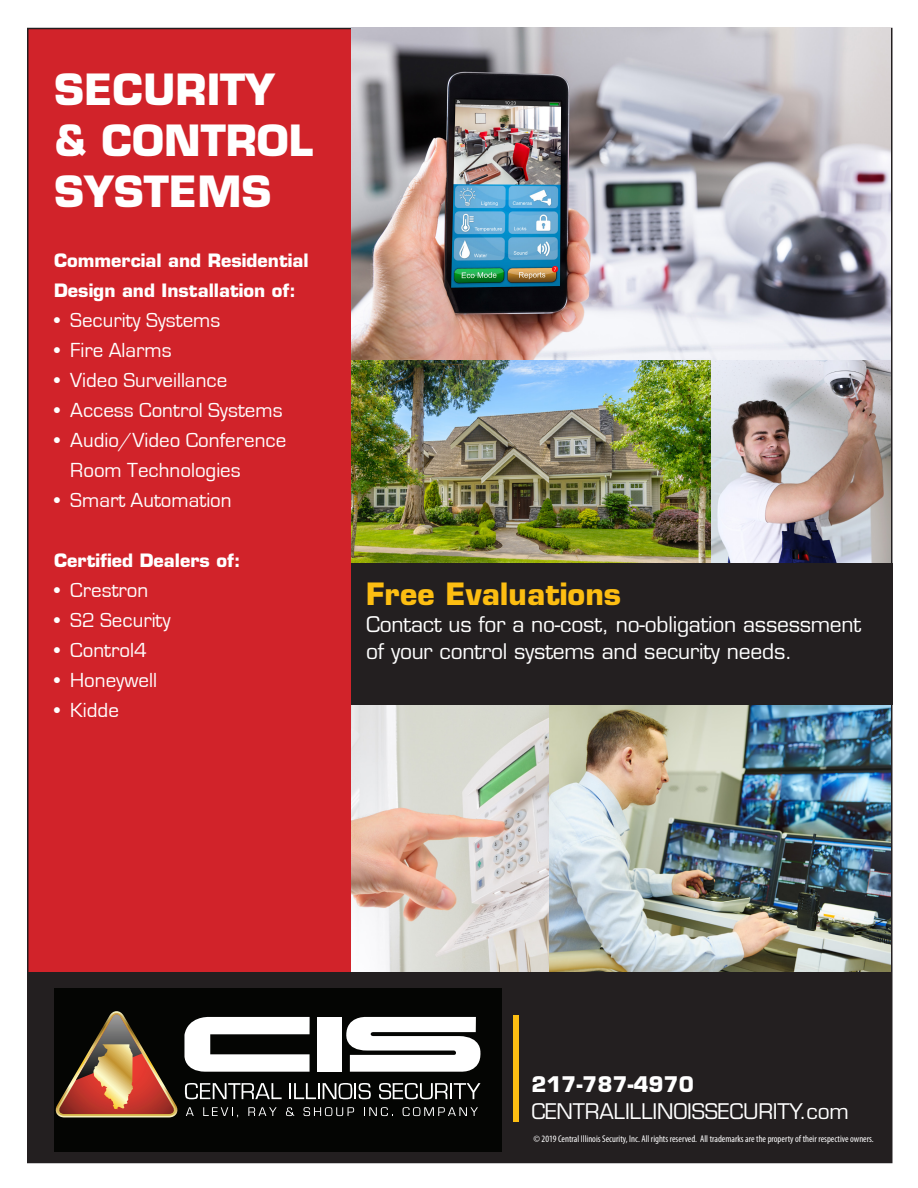
<style>
.page{position:relative;width:918px;height:1188px;background:#fff}
.page>*{position:absolute;margin:0;border:0;box-sizing:border-box;transform-origin:0 0}
.t1{font:700 42px/51px "Eurostile LT Std";color:#fff}
.t2{font:700 30px "Eurostile LT Std";color:#fdbe12}
.t3{font:21px/30px "Eurostile";color:#fff}
.t4{font:21px/27px "Eurostile LT Std";letter-spacing:-.01em;color:#fff}
.t5{font:700 21px "Eurostile LT Std";color:#fff}
.t6{font:700 18px/30px "Eurostile LT Std";color:#fff}
.t7{font:condensed 9.75px "Myriad Pro";color:#fff}
</style>
<div class="page">
<div style="left:27px;top:28px;width:324px;height:1134px;background:#d1232a"></div>
<div style="left:27px;top:972px;width:864px;height:190px;background:#231f20"></div>
<img style="left:351px;top:28px;width:539px;height:333px">
<img style="left:351px;top:705px;width:539px;height:267px">
<img style="left:351px;top:361px;width:360px;height:202px">
<img style="left:711px;top:361px;width:179px;height:202px">
<div style="left:351px;top:563px;width:541px;height:142px;background:#231f20"></div>
<div style="left:54px;top:989px;width:447px;height:163px;background:#040503"></div>
<svg style="left:55px;top:1011px;width:123px;height:106px"></svg>
<svg style="left:185px;top:1083px;width:97px;height:16px"></svg>
<svg style="left:289px;top:1083px;width:82px;height:16px"></svg>
<svg style="left:379px;top:1083px;width:102px;height:16px"></svg>
<svg style="left:184px;top:1016px;width:126px;height:56px"></svg>
<div style="left:318px;top:1017px;width:24px;height:55px;background:#fff"></div>
<svg style="left:346px;top:1016px;width:135px;height:56px"></svg>
<svg style="left:186px;top:1107px;width:8px;height:9px"></svg>
<svg style="left:203px;top:1107px;width:35px;height:10px"></svg>
<svg style="left:248px;top:1107px;width:29px;height:9px"></svg>
<svg style="left:286px;top:1107px;width:8px;height:9px"></svg>
<svg style="left:303px;top:1107px;width:51px;height:9px"></svg>
<svg style="left:364px;top:1107px;width:29px;height:9px"></svg>
<svg style="left:403px;top:1107px;width:75px;height:9px"></svg>
<div style="left:513px;top:1015px;width:5px;height:107px;background:#fdbe12"></div>
<p class="t1" style="left:54px;top:64px;width:261px">SECURITY &amp; CONTROL<br>SYSTEMS</p>
<p class="t6" style="left:54px;top:245px;width:256px">Commercial and Residential<br>Design and Installation of:</p>
<p class="t3" style="left:54px;top:305px;width:168px">• Security Systems</p>
<p class="t3" style="left:54px;top:335px;width:119px">• Fire Alarms</p>
<p class="t3" style="left:54px;top:365px;width:175px">• Video Surveillance</p>
<p class="t3" style="left:54px;top:395px;width:230px">• Access Control Systems</p>
<p class="t3" style="left:70px;top:425px;width:217px;text-indent:-16px">• Audio/Video Conference<br>Room Technologies</p>
<p class="t3" style="left:54px;top:485px;width:179px">• Smart Automation</p>
<p class="t6" style="left:54px;top:545px;width:188px">Certified Dealers of:</p>
<p class="t3" style="left:54px;top:575px;width:96px">• Crestron</p>
<p class="t3" style="left:54px;top:605px;width:118px">• S2 Security</p>
<p class="t3" style="left:54px;top:635px;width:94px">• Control4</p>
<p class="t3" style="left:54px;top:665px;width:105px">• Honeywell</p>
<p class="t3" style="left:54px;top:695px;width:66px">• Kidde</p>
<p class="t2" style="left:366px;top:575px;width:257px">Free Evaluations</p>
<p class="t4" style="left:366px;top:611px;width:497px">Contact us for a no-cost, no-obligation assessment of your control systems and security needs.</p>
<p class="t5" style="left:531px;top:1071px;width:164px">217-787-4970</p>
<p class="t4" style="left:531px;top:1098px;width:319px">CENTRALILLINOISSECURITY.com</p>
<p class="t7" style="left:534px;top:1133px;width:342px">© 2019 Central Illinois Security, Inc. All rights reserved. All trademarks are the property of their respective owners.</p>
</div>
